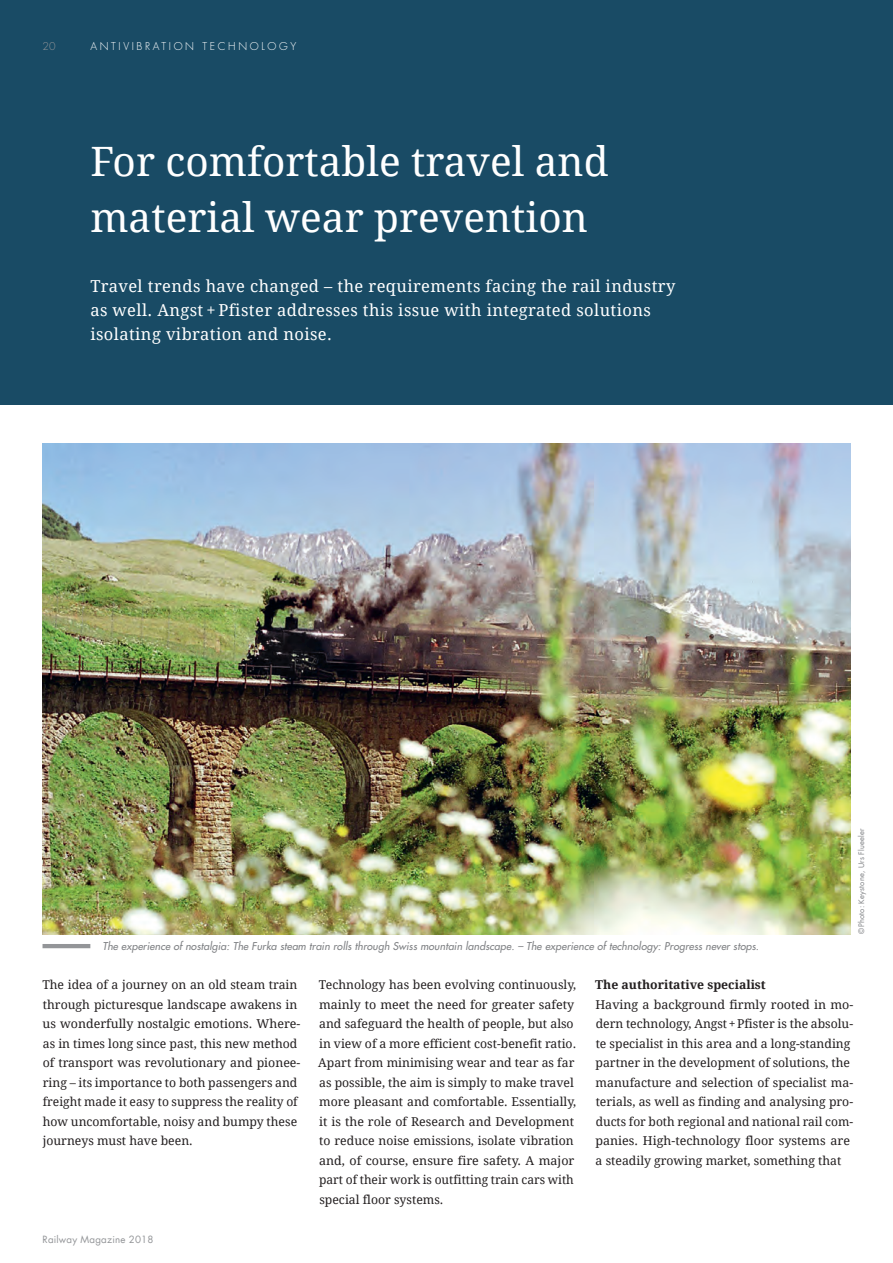
<style>
.page{position:relative;width:893px;height:1263px;background:#fff}
.page>*{position:absolute;margin:0;border:0;box-sizing:border-box;transform-origin:0 0}
.t1{font:40.5px/55.5px "Droid Serif";color:#fff}
.t2{font:16.5px/24px "Droid Serif";letter-spacing:.025em;color:#fff}
.t3{font:12.15px/19.5px "Droid Serif";color:#231f20}
.t4{font:700 12.15px "Droid Serif";color:#231f20}
.t5{font:italic 10.5px "Futura";letter-spacing:.01em;color:#808285}
.t6{font:300 10.5px "Futura";letter-spacing:.25em;color:#fff}
.t7{font:300 10.5px "Futura";color:#939598}
.t8{font:9.75px "Futura Com";letter-spacing:.02em;color:#939598}
.t9{font:7.5px "Futura Com";letter-spacing:.02em;color:#808285}
</style>
<div class="page">
<div style="left:0;top:0;width:893px;height:404px;background:#194b65"></div>
<img style="left:43px;top:443px;width:807px;height:491px">
<hr style="left:43px;top:944px;width:47px;height:4px;background:#939598">
<p class="t7" style="left:43px;top:40px;width:15px">20</p>
<p class="t6" style="left:90px;top:40px;width:207px">ANTIVIBRATION TECHNOLOGY</p>
<h1 class="t1" style="left:90px;top:134px;width:520px">For comfortable travel and material wear prevention</h1>
<h2 class="t2" style="left:90px;top:275px;width:587px">Travel trends have changed – the requirements facing the rail industry as well. Angst + Pfister addresses this issue with integrated solutions isolating vibration and noise.</h2>
<p class="t5" style="left:102px;top:939px;width:658px">The experience of nostalgia: The Furka steam train rolls through Swiss mountain landscape. – The experience of technology: Progress never stops.</p>
<p class="t9" style="left:856px;top:934px;width:107px;rotate:-90deg">© Photo: Keystone, Urs Flueeler</p>
<p class="t3" style="left:42px;top:975px;width:260px">The idea of a journey on an old steam train through picturesque landscape awakens in us wonderfully nostalgic emotions. Where&shy;as in times long since past, this new method of transport was revolutionary and pionee&shy;ring – its importance to both passengers and freight made it easy to suppress the reality of how uncomfortable, noisy and bumpy these journeys must have been.</p>
<p class="t3" style="left:318px;top:975px;width:259px">Technology has been evolving continuously, mainly to meet the need for greater safety and safeguard the health of people, but also in view of a more efficient cost-benefit ratio.<br>Apart from minimising wear and tear as far as possible, the aim is simply to make travel more pleasant and comfortable. Essentially, it is the role of Research and Development to reduce noise emissions, isolate vibration and, of course, ensure fire safety. A major part of their work is outfitting train cars with special floor systems.</p>
<p class="t8" style="left:43px;top:1232px;width:112px">Railway Magazine 2018</p>
<p class="t4" style="left:595px;top:978px;width:172px">The authoritative specialist</p>
<p class="t3" style="left:595px;top:995px;width:259px">Having a background firmly rooted in mo&shy;dern technology, Angst+Pfister is the absolu&shy;te specialist in this area and a long-standing partner in the development of solutions, the manufacture and selection of specialist ma&shy;terials, as well as finding and analysing pro&shy;ducts for both regional and national rail com&shy;panies. High-technology floor systems are a steadily growing market, something that</p>
</div>
